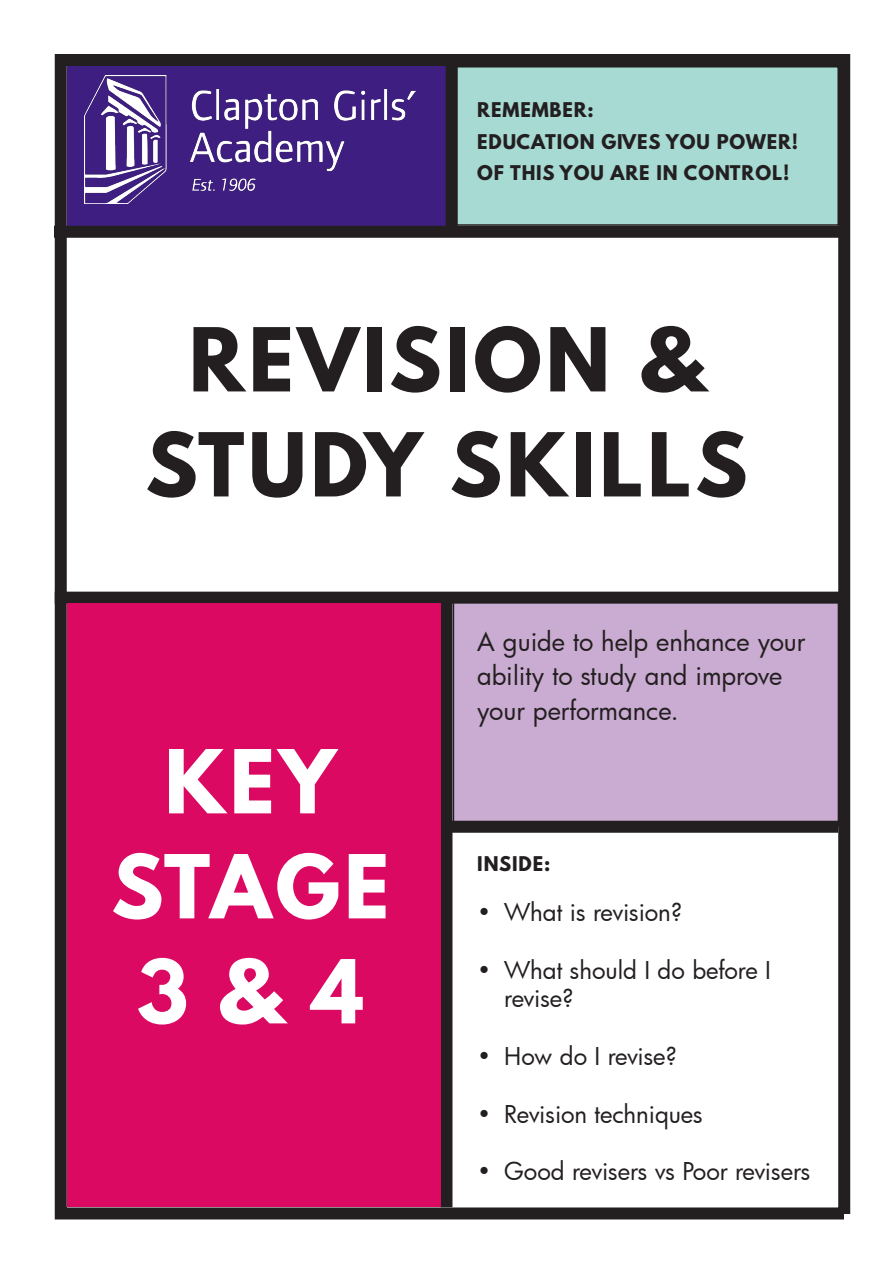
<style>
.page{position:relative;width:893px;height:1263px;background:#fff}
.page>*{position:absolute;margin:0;border:0;box-sizing:border-box;transform-origin:0 0}
.t1{font:700 78px "League Spartan";letter-spacing:.05em;color:#231f20}
.t2{font:700 78px/105px "League Spartan";letter-spacing:.05em;color:#fff;text-align:center}
.t3{font:25.5px/34.5px "Futura";color:#231f20}
.t4{font:24px/28.8px "Futura";letter-spacing:-.005em;color:#231f20}
.t5{font:700 18px "League Spartan";letter-spacing:.05em;color:#231f20}
</style>
<div class="page">
<div style="left:55px;top:54px;width:795px;height:1165px;border:12px solid #231f20"></div>
<div style="left:453px;top:598px;width:385px;height:228px;background:#caacd2"></div>
<div style="left:453px;top:67px;width:385px;height:158px;background:#a7dad3"></div>
<div style="left:452px;top:66px;width:387px;height:160px;border:2px solid #231f20"></div>
<div style="left:67px;top:66px;width:379px;height:165px;background:#3e1f81"></div>
<div style="left:440px;top:598px;width:12px;height:609px;background:#231f20"></div>
<div style="left:54px;top:226px;width:785px;height:12px;background:#231f20"></div>
<img style="left:85px;top:75px;width:331px;height:128px">
<div style="left:447px;top:821px;width:391px;height:12px;background:#231f20"></div>
<div style="left:55px;top:592px;width:785px;height:12px;background:#231f20"></div>
<div style="left:446px;top:55px;width:12px;height:177px;background:#231f20"></div>
<div style="left:844px;top:1214px;width:49px;height:49px;background:#fff"></div>
<div style="left:67px;top:604px;width:373px;height:603px;background:#db0962"></div>
<p class="t5" style="left:477px;top:96px;width:118px">REMEMBER:</p>
<p class="t5" style="left:477px;top:128px;width:322px">EDUCATION GIVES YOU POWER!</p>
<p class="t5" style="left:477px;top:159px;width:314px">OF THIS YOU ARE IN CONTROL!</p>
<p class="t1" style="left:189px;top:299px;width:517px">REVISION &amp;</p>
<p class="t1" style="left:145px;top:404px;width:604px">STUDY SKILLS</p>
<p class="t2" style="left:111px;top:728px;width:280px">KEY<br>STAGE<br>3 &amp; 4</p>
<p class="t3" style="left:477px;top:624px;width:330px">A guide to help enhance your ability to study and improve your performance.</p>
<p class="t5" style="left:477px;top:849px;width:75px">INSIDE:</p>
<p class="t4" style="left:477px;top:897px;width:207px">• What is revision?</p>
<p class="t4" style="left:504px;top:955px;width:268px;text-indent:-27px">• What should I do before I revise?</p>
<p class="t4" style="left:477px;top:1041px;width:202px">• How do I revise?</p>
<p class="t4" style="left:477px;top:1099px;width:227px">• Revision techniques</p>
<p class="t4" style="left:477px;top:1156px;width:335px">• Good revisers vs Poor revisers</p>
</div>
